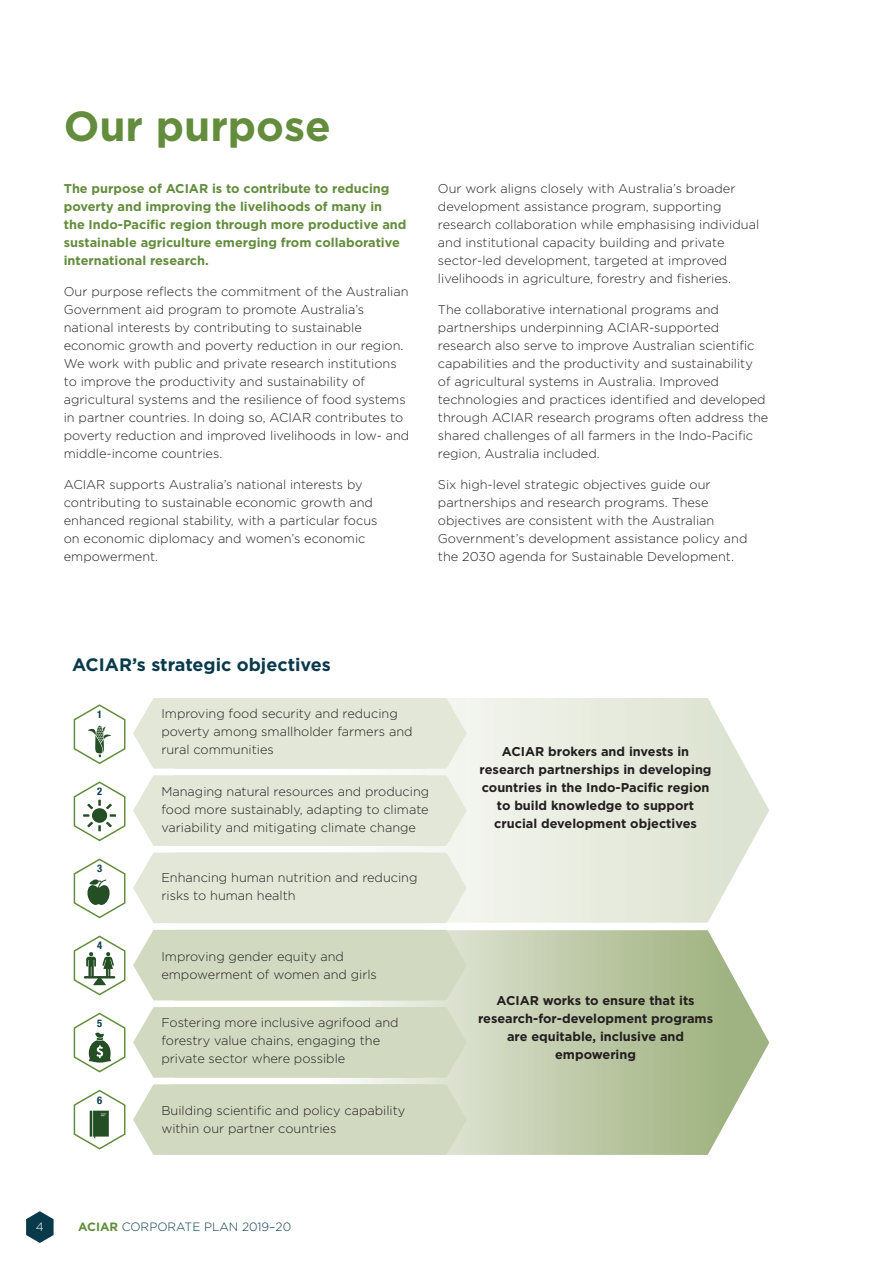
<style>
.page{position:relative;width:893px;height:1263px;background:#fff}
.page>*{position:absolute;margin:0;border:0;box-sizing:border-box;transform-origin:0 0}
.HA{font:700 42px "Gotham";color:#638d3d}
.HB{font:700 18px "Gotham";color:#093a4b}
.body{font:300 12.75px/18px "Gotham";color:#231f20}
.body-2{font:700 12.75px/18px "Gotham";color:#231f20;text-align:center}
.body-3{font:700 12.75px/18px "Gotham";color:#638d3d}
.t1{font:300 12px "Gotham";color:#093a4b}
.t2{font:300 12px "Gotham";color:#fff}
.body-4{font:700 condensed 10.5px "Helvetica Neue";color:#093a4b}
.s1{font-weight:700;color:#638d3d}
</style>
<div class="page">
<svg style="left:26px;top:1211px;width:28px;height:32px"></svg>
<svg style="left:412px;top:698px;width:357px;height:225px;background:#e9ede2"></svg>
<svg style="left:323px;top:930px;width:446px;height:225px;background:#c2cdae"></svg>
<svg style="left:73px;top:704px;width:53px;height:61px"></svg>
<div style="left:133px;top:698px;width:334px;height:71px;background:#e2e7d7"></div>
<div style="left:133px;top:775px;width:334px;height:71px;background:#e2e7d7"></div>
<svg style="left:133px;top:852px;width:334px;height:71px;background:#e3e8d9"></svg>
<div style="left:133px;top:930px;width:334px;height:70px;background:#d1d9c1"></div>
<div style="left:133px;top:1007px;width:334px;height:71px;background:#d1d9c1"></div>
<div style="left:133px;top:1084px;width:334px;height:71px;background:#d1d9c1"></div>
<svg style="left:73px;top:1089px;width:53px;height:61px"></svg>
<svg style="left:73px;top:781px;width:53px;height:61px"></svg>
<svg style="left:73px;top:858px;width:53px;height:61px"></svg>
<svg style="left:73px;top:1012px;width:53px;height:61px"></svg>
<svg style="left:73px;top:935px;width:53px;height:61px"></svg>
<p class="HA" style="left:64px;top:102px;width:269px">Our purpose</p>
<p class="body-3" style="left:64px;top:179px;width:344px">The purpose of ACIAR is to contribute to reducing poverty and improving the livelihoods of many in<br>the Indo-Pacific region through more productive and sustainable agriculture emerging from collaborative international research.</p>
<p class="body" style="left:64px;top:282px;width:347px">Our purpose reflects the commitment of the Australian Government aid program to promote Australia’s national interests by contributing to sustainable economic growth and poverty reduction in our region.<br>We work with public and private research institutions to improve the productivity and sustainability of agricultural systems and the resilience of food systems in partner countries. In doing so, ACIAR contributes to poverty reduction and improved livelihoods in low- and middle-income countries.</p>
<p class="body" style="left:64px;top:475px;width:315px">ACIAR supports Australia’s national interests by contributing to sustainable economic growth and enhanced regional stability, with a particular focus on economic diplomacy and women’s economic empowerment.</p>
<p class="body" style="left:438px;top:180px;width:323px">Our work aligns closely with Australia’s broader development assistance program, supporting research collaboration while emphasising individual and institutional capacity building and private sector-led development, targeted at improved livelihoods in agriculture, forestry and fisheries.</p>
<p class="body" style="left:438px;top:300px;width:332px">The collaborative international programs and partnerships underpinning ACIAR-supported research also serve to improve Australian scientific capabilities and the productivity and sustainability of agricultural systems in Australia. Improved technologies and practices identified and developed through ACIAR research programs often address the shared challenges of all farmers in the Indo-Pacific region, Australia included.</p>
<p class="body" style="left:438px;top:475px;width:311px">Six high-level strategic objectives guide our partnerships and research programs. These objectives are consistent with the Australian Government’s development assistance policy and the 2030 agenda for Sustainable Development.</p>
<p class="HB" style="left:72px;top:654px;width:260px">ACIAR’s strategic objectives</p>
<p class="body-4" style="left:97px;top:708px;width:7px">1</p>
<p class="body" style="left:161px;top:704px;width:253px">Improving food security and reducing poverty among smallholder farmers and rural communities</p>
<p class="body-4" style="left:97px;top:785px;width:7px">2</p>
<p class="body" style="left:161px;top:782px;width:269px;text-align:justify">Managing natural resources and producing food more sustainably, adapting to climate variability and mitigating climate change</p>
<p class="body-4" style="left:97px;top:862px;width:7px">3</p>
<p class="body" style="left:161px;top:869px;width:258px">Enhancing human nutrition and reducing risks to human health</p>
<p class="body-4" style="left:97px;top:939px;width:7px">4</p>
<p class="body" style="left:161px;top:947px;width:217px">Improving gender equity and empowerment of women and girls</p>
<p class="body-4" style="left:97px;top:1016px;width:7px">5</p>
<p class="body" style="left:161px;top:1014px;width:239px">Fostering more inclusive agrifood and forestry value chains, engaging the private sector where possible</p>
<p class="body-4" style="left:97px;top:1093px;width:7px">6</p>
<p class="body" style="left:161px;top:1101px;width:245px">Building scientific and policy capability within our partner countries</p>
<p class="t2" style="left:36px;top:1220px;width:9px">4</p>
<p class="t1" style="left:78px;top:1220px;width:214px"><span class="s1">ACIAR</span> CORPORATE PLAN 2019–20</p>
<p class="body-2" style="left:480px;top:742px;width:233px">ACIAR brokers and invests in research partnerships in developing countries in the Indo-Pacific region to build knowledge to support crucial development objectives</p>
<p class="body-2" style="left:478px;top:991px;width:237px">ACIAR works to ensure that its research-for-development programs are equitable, inclusive and empowering</p>
</div>
